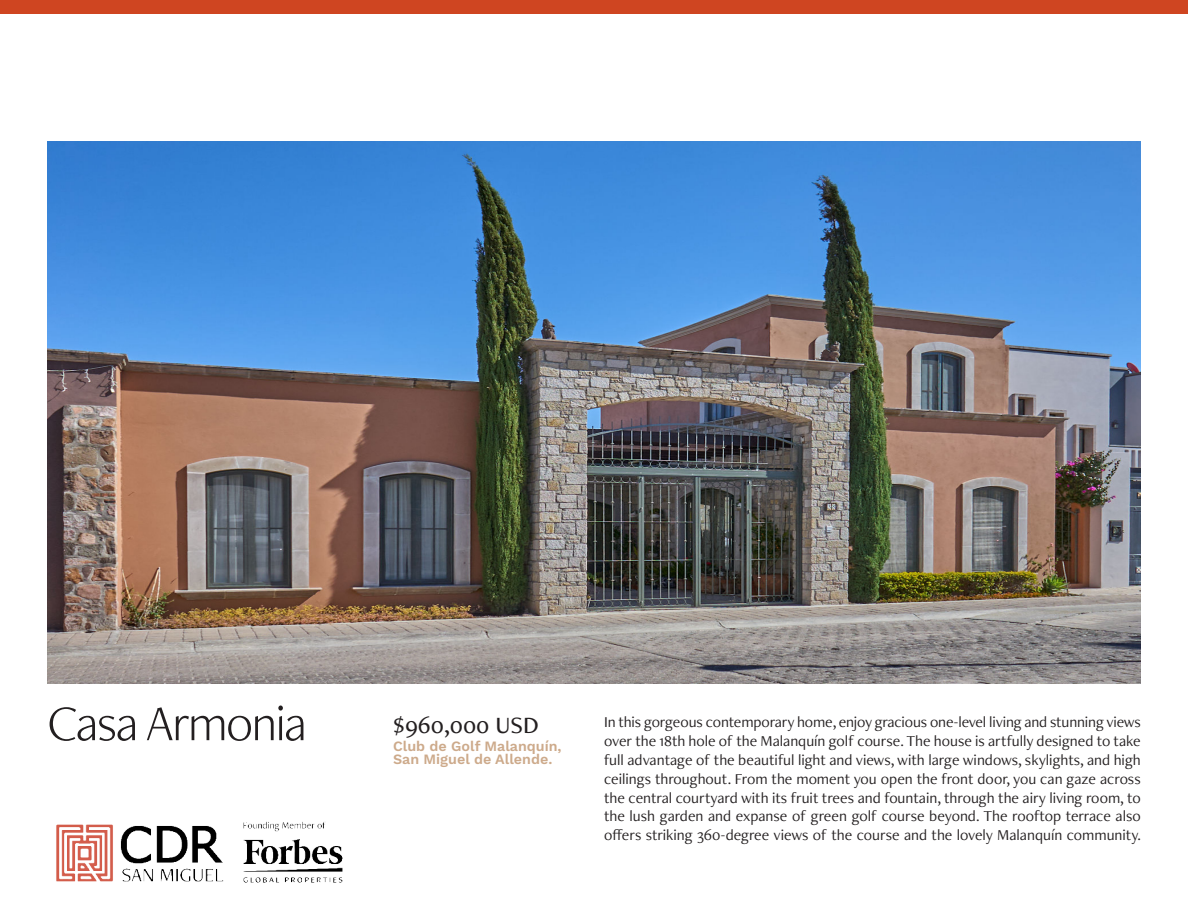
<style>
.page{position:relative;width:1188px;height:918px;background:#fff}
.page>*{position:absolute;margin:0;border:0;box-sizing:border-box;transform-origin:0 0}
.t1{font:300 51.6px "Freight Neo Pro";letter-spacing:-.03em;color:#231f20}
.t2{font:500 24.3px "Freight Neo Pro";color:#231f20}
.t3{font:15.75px/18.9px "Freight Neo Pro";color:#231f20;text-align:justify}
.t4{font:600 14.25px/13.5px "Work Sans";color:#cdaa8b}
</style>
<div class="page">
<img style="left:47px;top:141px;width:1094px;height:542px">
<div style="left:0;top:0;width:1188px;height:13px;background:#cf4521"></div>
<img style="left:56px;top:821px;width:287px;height:62px">
<h1 class="t1" style="left:47px;top:692px;width:261px">Casa Armonia</h1>
<h2 class="t2" style="left:393px;top:716px;width:147px">$960,000 USD</h2>
<p class="t3" style="left:604px;top:714px;width:538px">In this gorgeous contemporary home, enjoy gracious one-level living and stunning views over the 18th hole of the Malanquín golf course. The house is artfully designed to take full advantage of the beautiful light and views, with large windows, skylights, and high ceilings throughout. From the moment you open the front door, you can gaze across the central courtyard with its fruit trees and fountain, through the airy living room, to the lush garden and expanse of green golf course beyond. The rooftop terrace also offers striking 360-degree views of the course and the lovely Malanquín community.</p>
<p class="t4" style="left:393px;top:740px;width:170px">Club de Golf Malanquín,<br>San Miguel de Allende.</p>
</div>
